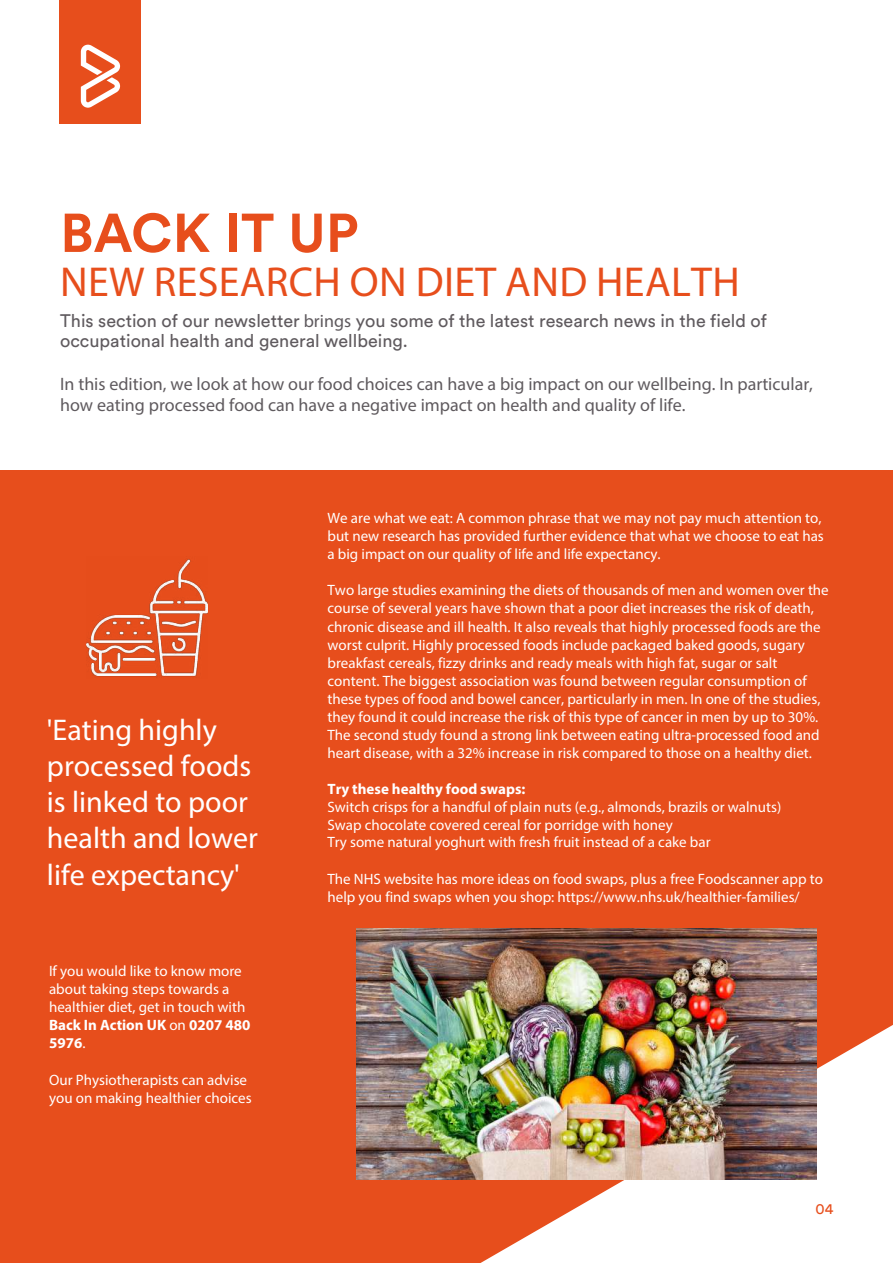
<style>
.page{position:relative;width:893px;height:1263px;background:#fff}
.page>*{position:absolute;margin:0;border:0;box-sizing:border-box;transform-origin:0 0}
.t1{font:700 54px "Circular Std";letter-spacing:.005em;color:#e74e1c}
.t2{font:42px "Myriad Pro";letter-spacing:.01em;color:#e74e1c}
.t3{font:30px/36.3px "Myriad Pro";color:#fff}
.t4{font:18px/20.9px "Myriad Pro";color:#5f5a5e}
.t5{font:18px/20.7px "Circular Std";color:#5f5a5e}
.t6{font:15px/18px "Myriad Pro";color:#fff}
.t7{font:700 15px "Myriad Pro";color:#fff}
.t8{font:15px "Circular Std";color:#e74e1c}
.s1{font-family:"Myriad Pro"}
.s2{font-weight:700}
</style>
<div class="page">
<div style="left:0;top:470px;width:893px;height:793px;background:#e74e1c"></div>
<svg style="left:480px;top:1025px;width:413px;height:238px;fill:#fff"></svg>
<div style="left:60px;top:0;width:81px;height:123px;background:#e74e1c"></div>
<svg style="left:81px;top:44px;width:39px;height:64px"></svg>
<img style="left:86px;top:559px;width:122px;height:119px">
<img style="left:357px;top:928px;width:459px;height:251px">
<h1 class="t1" style="left:60px;top:198px;width:300px">BACK IT UP</h1>
<h2 class="t2" style="left:60px;top:256px;width:681px">NEW RESEARCH ON DIET AND HEALTH</h2>
<p class="t5" style="left:60px;top:310px;width:708px">This section of our newsletter <span class="s1">brings</span> you some of the latest research news in the field of occupational health and general wellbeing.</p>
<p class="t4" style="left:60px;top:373px;width:754px">In this edition, we look at how our food choices can have a big impact on our wellbeing. In particular, how eating processed food can have a negative impact on health and quality of life.</p>
<h3 class="t3" style="left:47px;top:711px;width:213px">'Eating highly processed foods is linked to poor health and lower life expectancy'</h3>
<p class="t6" style="left:49px;top:962px;width:203px">If you would like to know more about taking steps towards a healthier diet, get in touch with<br><span class="s2">Back In Action UK</span> on <span class="s2">0207 480<br>5976</span>.</p>
<p class="t6" style="left:49px;top:1070px;width:204px">Our Physiotherapists can advise you on making healthier choices</p>
<p class="t6" style="left:327px;top:509px;width:498px">We are what we eat: A common phrase that we may not pay much attention to, but new research has provided further evidence that what we choose to eat has a big impact on our quality of life and life expectancy.</p>
<p class="t6" style="left:327px;top:581px;width:503px">Two large studies examining the diets of thousands of men and women over the course of several years have shown that a poor diet increases the risk of death, chronic disease and ill health. It also reveals that highly processed foods are the worst culprit. Highly processed foods include packaged baked goods, sugary breakfast cereals, fizzy drinks and ready meals with high fat, sugar or salt content. The biggest association was found between regular consumption of these types of food and bowel cancer, particularly in men. In one of the studies, they found it could increase the risk of this type of cancer in men by up to 30%.<br>The second study found a strong link between eating ultra-processed food and heart disease, with a 32% increase in risk compared to those on a healthy diet.</p>
<p class="t7" style="left:327px;top:779px;width:199px">Try these healthy food swaps:</p>
<p class="t6" style="left:327px;top:798px;width:455px">Switch crisps for a handful of plain nuts (e.g., almonds, brazils or walnuts)<br>Swap chocolate covered cereal for porridge with honey<br>Try some natural yoghurt with fresh fruit instead of a cake bar</p>
<p class="t6" style="left:327px;top:869px;width:497px">The NHS website has more ideas on food swaps, plus a free Foodscanner app to help you find swaps when you shop: https://www.nhs.uk/healthier-families/</p>
<p class="t8" style="left:816px;top:1200px;width:19px">04</p>
</div>
